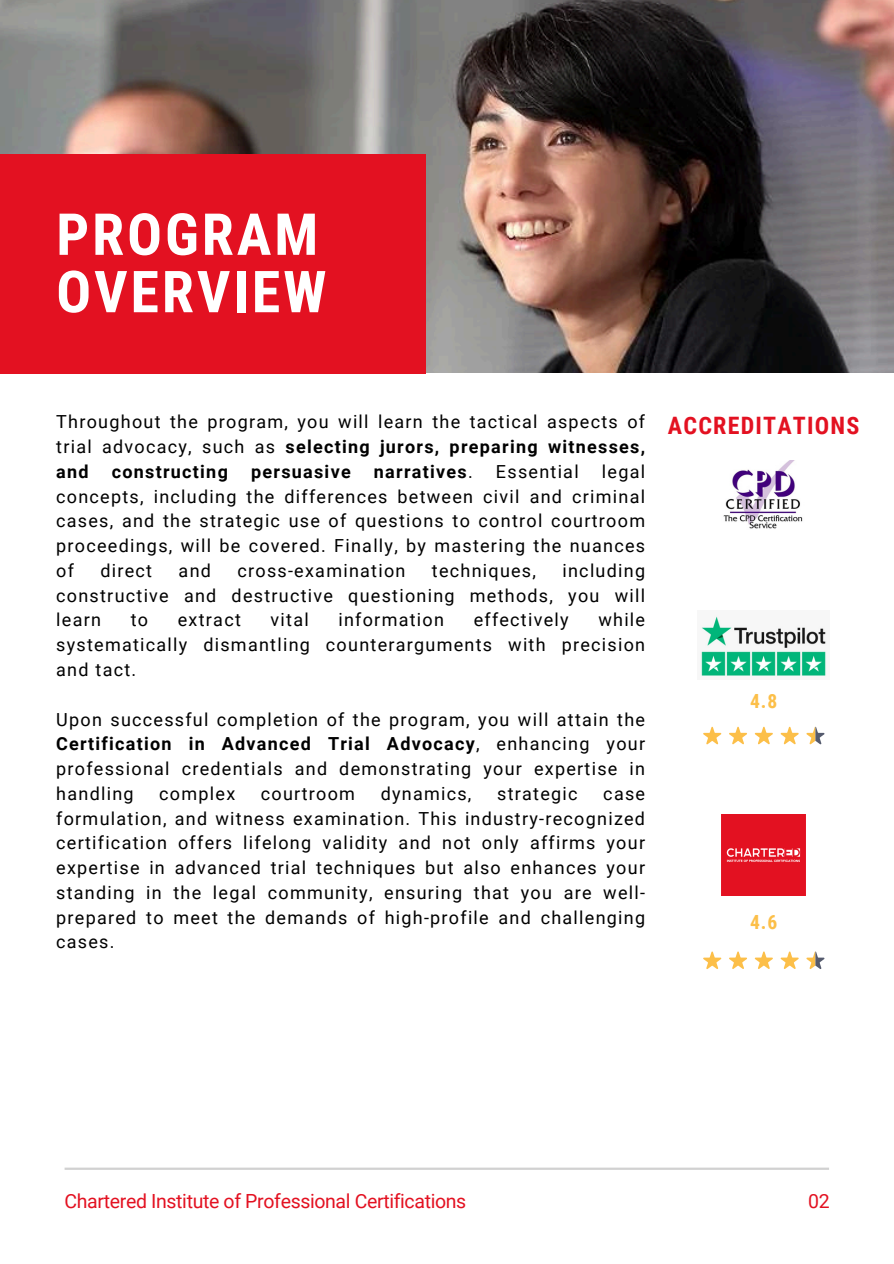
<style>
.page{position:relative;width:894px;height:1264px;background:#fff}
.page>*{position:absolute;margin:0;border:0;box-sizing:border-box;transform-origin:0 0}
.t1{font:700 57.9px/57.3px "Roboto Condensed";letter-spacing:.05em;color:#fff}
.t2{font:700 24px "Roboto Condensed";letter-spacing:.05em;color:#e31121}
.t3{font:19.5px "Roboto";letter-spacing:-.015em;color:#e31121}
.t4{font:700 19.5px "Roboto Condensed";color:#fcbf49}
.t5{font:18px/24.8px "Roboto";letter-spacing:.07em;color:#000;text-align:justify}
.t6{font:700 18px "Roboto";letter-spacing:.07em;color:#000}
.s1{font-weight:700}
.s2{font-weight:400}
</style>
<div class="page">
<img style="left:0;top:0;width:893px;height:373px">
<div style="left:0;top:155px;width:425px;height:218px;background:#e31121"></div>
<hr style="left:65px;top:1167px;width:763px;height:2px;background:#d1d1d1">
<img style="left:700px;top:616px;width:126px;height:60px">
<img style="left:721px;top:814px;width:84px;height:81px">
<svg style="left:703px;top:726px;width:121px;height:18px"></svg>
<svg style="left:703px;top:951px;width:121px;height:18px"></svg>
<img style="left:723px;top:460px;width:80px;height:69px">
<p class="t1" style="left:56px;top:206px;width:272px">PROGRAM<br>OVERVIEW</p>
<p class="t5" style="left:56px;top:410px;width:590px">Throughout the program, you will learn the tactical aspects of trial advocacy, such as <span class="s1">selecting jurors, preparing witnesses, and</span></p>
<p class="t5" style="left:56px;top:459px;width:590px;text-indent:545px">legal concepts, including the differences between civil and criminal cases, and the strategic use of questions to control courtroom proceedings, will be covered. Finally, by mastering the nuances of</p>
<p class="t6" style="left:112px;top:461px;width:117px">constructing</p>
<p class="t6" style="left:251px;top:461px;width:101px">persuasive</p>
<p class="t6" style="left:374px;top:461px;width:100px">narratives<span class="s2">.</span></p>
<p class="t5" style="left:496px;top:459px;width:84px">Essential</p>
<p class="t5" style="left:56px;top:558px;width:590px;text-indent:506px">including constructive and destructive questioning methods, you will learn</p>
<p class="t5" style="left:100px;top:558px;width:53px">direct</p>
<p class="t5" style="left:178px;top:558px;width:34px">and</p>
<p class="t5" style="left:237px;top:558px;width:169px">cross-examination</p>
<p class="t5" style="left:432px;top:558px;width:106px">techniques,</p>
<p class="t5" style="left:131px;top:608px;width:19px">to</p>
<p class="t5" style="left:178px;top:608px;width:65px">extract</p>
<p class="t5" style="left:270px;top:608px;width:40px">vital</p>
<p class="t5" style="left:338px;top:608px;width:107px">information</p>
<p class="t5" style="left:473px;top:608px;width:96px">effectively</p>
<p class="t5" style="left:56px;top:608px;width:590px;text-indent:542px">while systematically dismantling counterarguments with precision and tact.</p>
<h1 class="t5" style="left:56px;top:707px;width:590px">Upon successful completion of the program, you will attain the <span class="s1">Certification in Advanced Trial Advocacy</span>, enhancing your professional credentials and demonstrating your expertise in handling</h1>
<h1 class="t5" style="left:159px;top:781px;width:77px">complex</h1>
<h1 class="t5" style="left:261px;top:781px;width:95px">courtroom</h1>
<h1 class="t5" style="left:380px;top:781px;width:92px">dynamics,</h1>
<h1 class="t5" style="left:497px;top:781px;width:82px">strategic</h1>
<h1 class="t5" style="left:56px;top:781px;width:590px;text-indent:547px">case formulation, and witness examination. This industry-recognized certification offers lifelong validity and not only affirms your expertise in advanced trial techniques but also enhances your standing in the legal community, ensuring that you are well&shy;prepared to meet the demands of high-profile and challenging cases.</h1>
<h3 class="t2" style="left:667px;top:411px;width:193px">ACCREDITATIONS</h3>
<p class="t4" style="left:749px;top:690px;width:29px">4.8</p>
<p class="t4" style="left:749px;top:911px;width:29px">4.6</p>
<p class="t3" style="left:65px;top:1189px;width:403px">Chartered Institute of Professional Certifications</p>
<h2 class="t3" style="left:808px;top:1189px;width:23px">02</h2>
</div>
